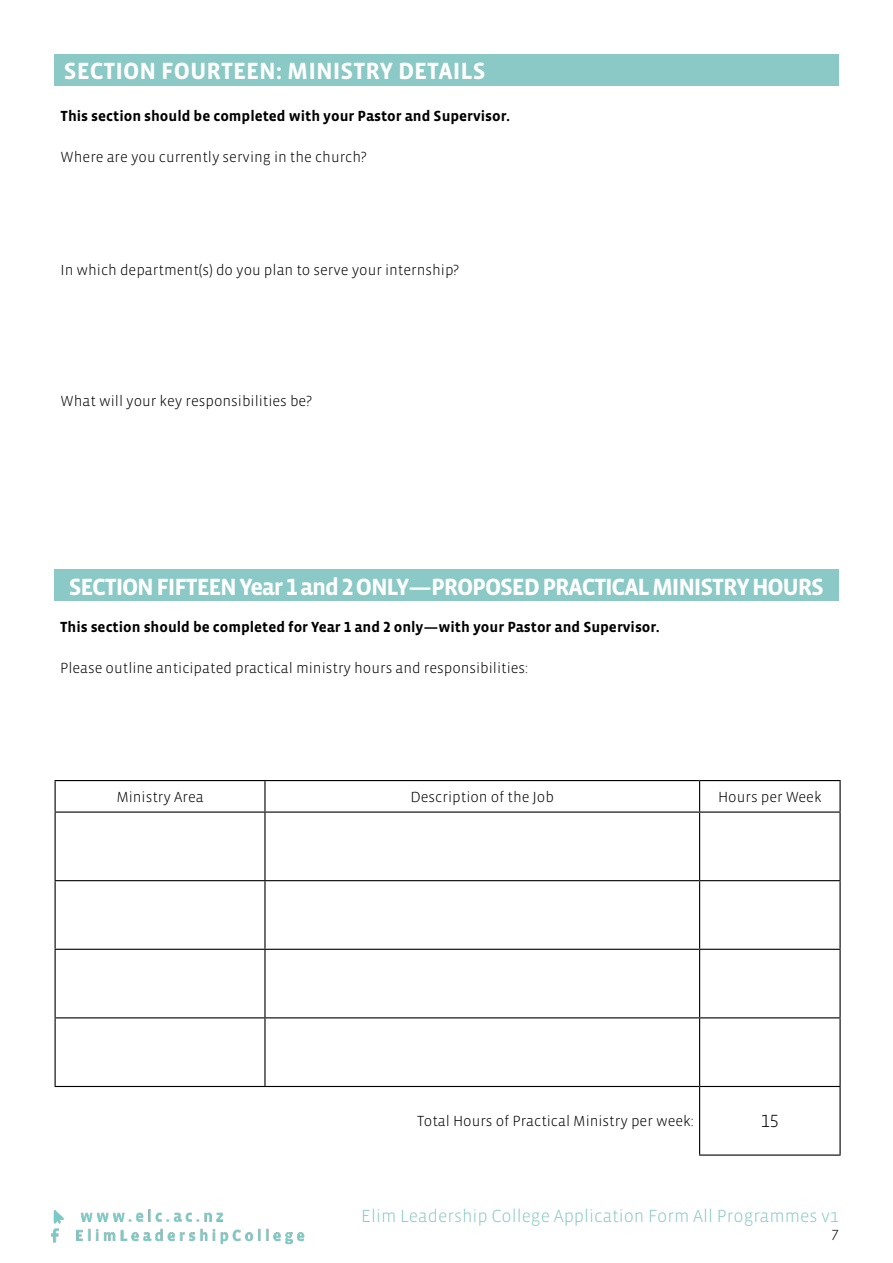
<style>
.page{position:relative;width:893px;height:1263px;background:#fff}
.page>*{position:absolute;margin:0;border:0;box-sizing:border-box;transform-origin:0 0}
.t1{font:700 24px "Vista Sans";letter-spacing:-.05em;color:#fff}
.t2{font:700 24px "Vista Sans";color:#fff}
.t3{font:300 18px "Vista Sans";color:#8ac9c5}
.t4{font:300 18px "Vista Sans Alt";color:#000}
.t5{font:300 15px "Vista Sans";color:#000}
.t6{font:700 15px "Vista Sans";color:#000}
.t7{font:300 15px "Vista Sans Alt";color:#000}
.s1{font-family:"Vista Sans Alt"}
</style>
<div class="page">
<img style="left:53px;top:1228px;width:252px;height:17px">
<img style="left:51px;top:1209px;width:172px;height:31px">
<div style="left:54px;top:54px;width:785px;height:32px;background:#8ac9c5"></div>
<div style="left:54px;top:569px;width:785px;height:32px;background:#8ac9c5"></div>
<hr style="left:55px;top:780px;width:210px;height:1px;background:#000">
<hr style="left:55px;top:781px;width:1px;height:30px;background:#000">
<hr style="left:265px;top:780px;width:435px;height:1px;background:#000">
<hr style="left:264px;top:781px;width:2px;height:30px;background:#000">
<hr style="left:700px;top:780px;width:141px;height:1px;background:#000">
<hr style="left:699px;top:781px;width:1px;height:30px;background:#000">
<hr style="left:839px;top:781px;width:2px;height:30px;background:#000">
<hr style="left:55px;top:811px;width:210px;height:2px;background:#000">
<hr style="left:55px;top:813px;width:1px;height:67px;background:#000">
<hr style="left:265px;top:811px;width:435px;height:2px;background:#000">
<hr style="left:264px;top:813px;width:2px;height:67px;background:#000">
<hr style="left:700px;top:811px;width:141px;height:2px;background:#000">
<hr style="left:699px;top:813px;width:1px;height:67px;background:#000">
<hr style="left:839px;top:813px;width:2px;height:67px;background:#000">
<hr style="left:55px;top:880px;width:210px;height:1px;background:#000">
<hr style="left:55px;top:881px;width:1px;height:68px;background:#000">
<hr style="left:265px;top:880px;width:435px;height:1px;background:#000">
<hr style="left:264px;top:881px;width:2px;height:68px;background:#000">
<hr style="left:700px;top:880px;width:141px;height:1px;background:#000">
<hr style="left:699px;top:881px;width:1px;height:68px;background:#000">
<hr style="left:839px;top:881px;width:2px;height:68px;background:#000">
<hr style="left:55px;top:949px;width:210px;height:1px;background:#000">
<hr style="left:55px;top:950px;width:1px;height:67px;background:#000">
<hr style="left:265px;top:949px;width:435px;height:1px;background:#000">
<hr style="left:264px;top:950px;width:2px;height:67px;background:#000">
<hr style="left:700px;top:949px;width:141px;height:1px;background:#000">
<hr style="left:699px;top:950px;width:1px;height:67px;background:#000">
<hr style="left:839px;top:950px;width:2px;height:67px;background:#000">
<hr style="left:55px;top:1017px;width:210px;height:1px;background:#000">
<hr style="left:55px;top:1018px;width:1px;height:68px;background:#000">
<hr style="left:265px;top:1017px;width:435px;height:1px;background:#000">
<hr style="left:264px;top:1018px;width:2px;height:68px;background:#000">
<hr style="left:700px;top:1017px;width:141px;height:1px;background:#000">
<hr style="left:699px;top:1018px;width:1px;height:68px;background:#000">
<hr style="left:839px;top:1018px;width:2px;height:68px;background:#000">
<hr style="left:700px;top:1086px;width:141px;height:1px;background:#000">
<hr style="left:839px;top:1087px;width:2px;height:67px;background:#000">
<hr style="left:699px;top:1154px;width:142px;height:2px;background:#000">
<hr style="left:55px;top:1086px;width:210px;height:1px;background:#000">
<hr style="left:265px;top:1086px;width:435px;height:1px;background:#000">
<hr style="left:699px;top:1087px;width:1px;height:67px;background:#000">
<p class="t2" style="left:64px;top:59px;width:423px">SECTION FOURTEEN: MINISTRY DETAILS</p>
<p class="t6" style="left:61px;top:108px;width:451px">This section should be completed with your Pastor and Supervisor.</p>
<p class="t5" style="left:61px;top:149px;width:307px">Where are you currently serving in the church?</p>
<p class="t5" style="left:61px;top:262px;width:400px">In which department(s) do you plan to serve your internship?</p>
<p class="t5" style="left:61px;top:393px;width:253px">What will your key responsibilities be?</p>
<p class="t1" style="left:69px;top:574px;width:757px">SECTION FIFTEEN Year <span class="s1">1</span> and <span class="s1">2</span> ONLY—PROPOSED PRACTICAL MINISTRY HOURS</p>
<p class="t6" style="left:60px;top:619px;width:601px">This section should be completed for Year <span class="s1">1</span> and <span class="s1">2</span> only—with your Pastor and Supervisor.</p>
<p class="t5" style="left:60px;top:661px;width:470px">Please outline anticipated practical ministry hours and responsibilities:</p>
<p class="t5" style="left:116px;top:789px;width:89px">Ministry Area</p>
<p class="t5" style="left:411px;top:789px;width:145px">Description of the Job</p>
<p class="t5" style="left:718px;top:789px;width:105px">Hours per Week</p>
<p class="t5" style="left:417px;top:1114px;width:278px">Total Hours of Practical Ministry per week:</p>
<p class="t4" style="left:761px;top:1112px;width:19px">15</p>
<p class="t3" style="left:361px;top:1207px;width:479px">Elim Leadership College Application Form All Programmes v1</p>
<p class="t7" style="left:831px;top:1227px;width:9px">7</p>
</div>
